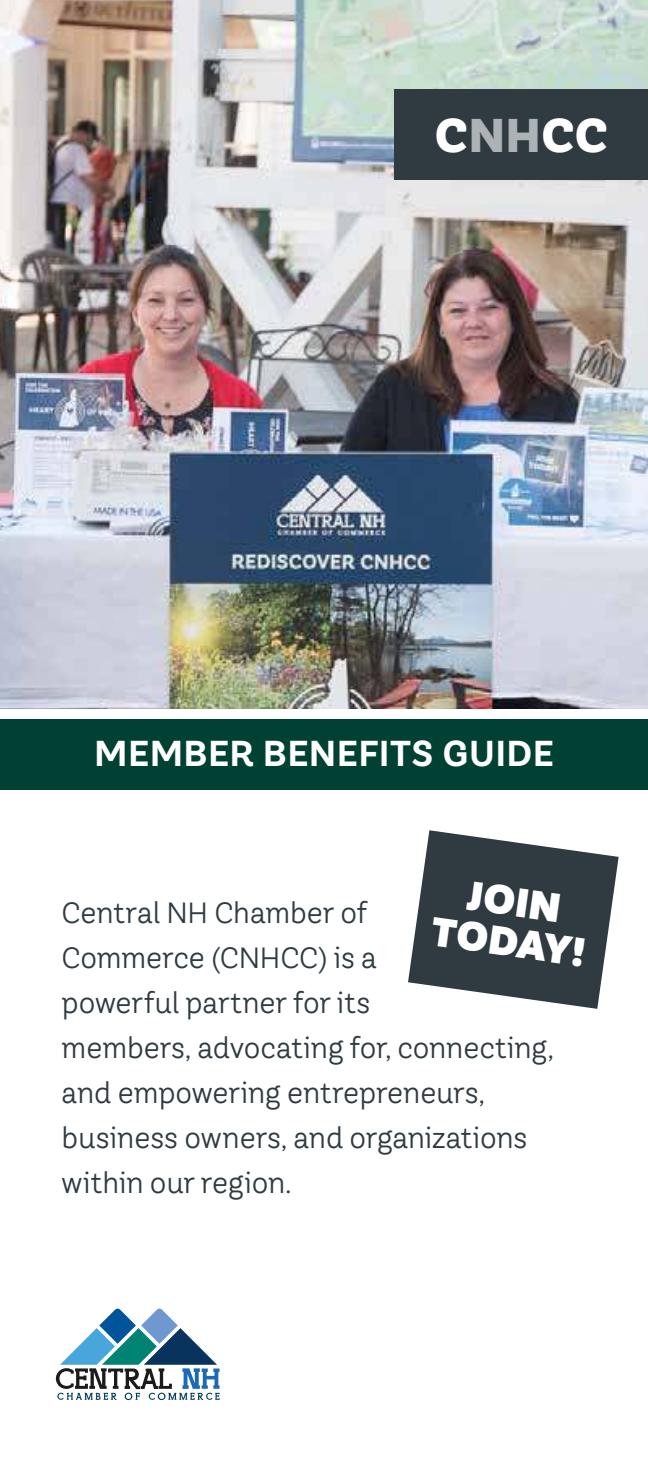
<style>
.page{position:relative;width:648px;height:1458px;background:#fff}
.page>*{position:absolute;margin:0;border:0;box-sizing:border-box;transform-origin:0 0}
.t1{font:800 47.25px "TT Hazelnuts";letter-spacing:.005em;color:#fff}
.t2{font:900 40.5px/40.5px "TT Hazelnuts";color:#fff;text-align:center}
.t3{font:700 36px "TT Hazelnuts";letter-spacing:.01em;color:#fff}
.t4{font:29.25px/45px "TT Hazelnuts";letter-spacing:-.005em;color:#2f3b41}
.s1{color:#adb2b6}
</style>
<div class="page">
<img style="left:0;top:0;width:648px;height:709px">
<svg style="left:56px;top:1309px;width:164px;height:91px"></svg>
<div style="left:395px;top:89px;width:253px;height:91px;background:#2f3b41"></div>
<div style="left:0;top:719px;width:648px;height:71px;background:#004133"></div>
<svg style="left:408px;top:830px;width:211px;height:179px"></svg>
<h1 class="t1" style="left:435px;top:108px;width:175px">C<span class="s1">NH</span>CC</h1>
<p class="t3" style="left:94px;top:732px;width:461px">MEMBER BENEFITS GUIDE</p>
<h2 class="t2" style="left:440px;top:871px;width:157px;rotate:8deg">JOIN<br>TODAY!</h2>
<p class="t4" style="left:62px;top:893px;width:494px">Central NH Chamber of<br>Commerce (CNHCC) is a<br>powerful partner for its<br>members, advocating for, connecting, and empowering entrepreneurs, business owners, and organizations within our region.</p>
</div>
